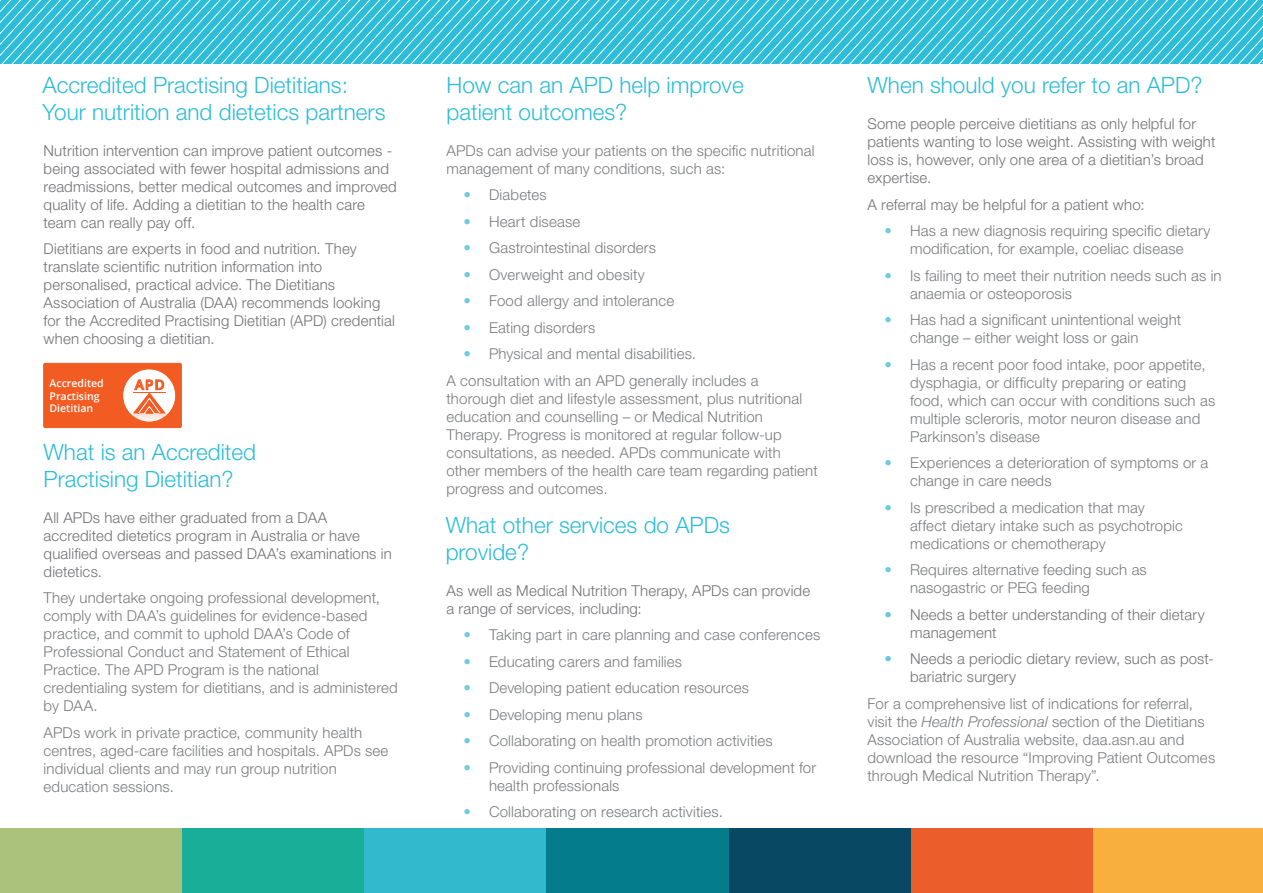
<style>
.page{position:relative;width:1263px;height:893px;background:#fff}
.page>*{position:absolute;margin:0;border:0;box-sizing:border-box;transform-origin:0 0}
.Heading_1{font:300 22.5px/27px "Helvetica Neue LT Pro";color:#2cbdd8}
.body{font:300 15px/18px "Helvetica Neue LT Std";letter-spacing:.01em;color:#797b7e}
.body-2{font:300 15px/18px "Helvetica Neue LT Std";letter-spacing:.01em;color:#717275}
.t1{font:300 15px "Helvetica Neue LT Pro";letter-spacing:.01em;color:#797b7e}
.t2{font:600 13.8px "Open Sans";color:#f25b21}
.t3{font:600 10.5px/12.8px "Open Sans";color:#fff}
.s1{font-family:"Helvetica Neue LT Pro";color:#6fcae0}
.s2{font-family:"Helvetica Neue LT Pro";color:#62c8de}
.s3{font-style:italic}
.s4{color:#6fcae0}
.s5{font-family:"Helvetica Neue LT Std"}
</style>
<div class="page">
<svg style="left:0;top:0;width:1263px;height:64px;background:#49c6dd"></svg>
<div style="left:0;top:829px;width:182px;height:64px;background:#abc27d"></div>
<div style="left:182px;top:829px;width:182px;height:64px;background:#18ae98"></div>
<div style="left:364px;top:829px;width:183px;height:64px;background:#33b9cd"></div>
<div style="left:729px;top:829px;width:182px;height:64px;background:#084862"></div>
<div style="left:911px;top:829px;width:182px;height:64px;background:#eb5d2a"></div>
<div style="left:1093px;top:829px;width:170px;height:64px;background:#f9af3e"></div>
<div style="left:547px;top:829px;width:182px;height:64px;background:#047c8c"></div>
<svg style="left:43px;top:363px;width:139px;height:66px;background:#f47a4c"></svg>
<p class="Heading_1" style="left:43px;top:71px;width:307px">Accredited Practising Dietitians:</p>
<p class="Heading_1" style="left:867px;top:71px;width:337px">When should you refer to an APD?</p>
<p class="Heading_1" style="left:43px;top:98px;width:344px">Your nutrition and dietetics partners</p>
<p class="Heading_1" style="left:446px;top:71px;width:299px">How can an APD help improve</p>
<p class="Heading_1" style="left:446px;top:98px;width:182px">patient outcomes?</p>
<p class="body-2" style="left:867px;top:114px;width:349px">Some people perceive dietitians as only helpful for patients wanting to lose weight. Assisting with weight loss is, however, only one area of a dietitian’s broad expertise.</p>
<p class="body-2" style="left:867px;top:195px;width:279px">A referral may be helpful for a patient who:</p>
<p class="body" style="left:884px;top:221px;width:328px;text-align:center"><span class="s1">•</span> Has a new diagnosis requiring specific dietary modification, for example, coeliac disease</p>
<p class="body" style="left:910px;top:266px;width:313px;text-indent:-26px"><span class="s1">•</span> Is failing to meet their nutrition needs such as in anaemia or osteoporosis</p>
<p class="body" style="left:910px;top:310px;width:273px;text-indent:-26px"><span class="s1">•</span> Has had a significant unintentional weight change – either weight loss or gain</p>
<p class="body" style="left:910px;top:355px;width:307px;text-indent:-26px"><span class="s1">•</span> Has a recent poor food intake, poor appetite, dysphagia, or difficulty preparing or eating food, which can occur with conditions such as multiple scleroris, motor neuron disease and Parkinson’s disease</p>
<p class="body" style="left:910px;top:453px;width:300px;text-indent:-26px"><span class="s1">•</span> Experiences a deterioration of symptoms or a change in care needs</p>
<p class="body" style="left:910px;top:498px;width:274px;text-indent:-26px"><span class="s1">•</span> Is prescribed a medication that may affect dietary intake such as psychotropic medications or chemotherapy</p>
<p class="body" style="left:910px;top:560px;width:238px;text-indent:-26px"><span class="s1">•</span> Requires alternative feeding such as nasogastric or PEG feeding</p>
<p class="body-2" style="left:910px;top:605px;width:296px;text-indent:-26px"><span class="s2">•</span> Needs a better understanding of their dietary management</p>
<p class="body-2" style="left:910px;top:649px;width:306px;text-indent:-26px"><span class="s2">•</span> Needs a periodic dietary review, such as post&shy;bariatric surgery</p>
<p class="body" style="left:867px;top:694px;width:349px">For a comprehensive list of indications for referral, visit the <span class="s3">Health Professional</span> section of the Dietitians Association of Australia website, daa.asn.au and download the resource “Improving Patient Outcomes through Medical Nutrition Therapy”.</p>
<p class="body-2" style="left:44px;top:141px;width:355px">Nutrition intervention can improve patient outcomes - being associated with fewer hospital admissions and readmissions, better medical outcomes and improved quality of life. Adding a dietitian to the health care team can really pay off.</p>
<p class="body-2" style="left:44px;top:240px;width:353px">Dietitians are experts in food and nutrition. They translate scientific nutrition information into personalised, practical advice. The Dietitians Association of Australia (DAA) recommends looking for the Accredited Practising Dietitian (APD) credential when choosing a dietitian.</p>
<p class="body" style="left:446px;top:141px;width:370px">APDs can advise your patients on the specific nutritional management of many conditions, such as:</p>
<p class="body" style="left:463px;top:186px;width:85px"><span class="s1">•</span> Diabetes</p>
<p class="t1" style="left:463px;top:212px;width:118px"><span class="s4">•</span> Heart disease</p>
<p class="t1" style="left:463px;top:239px;width:194px"><span class="s4">•</span> Gastrointestinal disorders</p>
<p class="t1" style="left:463px;top:265px;width:183px"><span class="s4">•</span> Overweight and obesity</p>
<p class="t1" style="left:463px;top:292px;width:212px"><span class="s4">•</span> Food allergy and intolerance</p>
<p class="t1" style="left:463px;top:318px;width:133px"><span class="s4">•</span> Eating disorders</p>
<p class="t1" style="left:463px;top:345px;width:234px"><span class="s4">•</span> Physical and mental disabilitie<span class="s5">s.</span></p>
<p class="body" style="left:446px;top:371px;width:373px">A consultation with an APD generally includes a thorough diet and lifestyle assessment, plus nutritional education and counselling – or Medical Nutrition Therapy. Progress is monitored at regular follow-up consultations, as needed. APDs communicate with other members of the health care team regarding patient progress and outcomes.</p>
<p class="t3" style="left:50px;top:376px;width:56px">Accredited<br>Practising<br>Dietitian</p>
<p class="t2" style="left:135px;top:375px;width:31px">APD</p>
<p class="Heading_1" style="left:44px;top:438px;width:214px">What is an Accredited</p>
<p class="Heading_1" style="left:44px;top:465px;width:192px">Practising Dietitian?</p>
<p class="body-2" style="left:44px;top:508px;width:350px">All APDs have either graduated from a DAA accredited dietetics program in Australia or have qualified overseas and passed DAA’s examinations in dietetics.</p>
<p class="body" style="left:44px;top:589px;width:356px">They undertake ongoing professional development, comply with DAA’s guidelines for evidence-based practice, and commit to uphold DAA’s Code of Professional Conduct and Statement of Ethical Practice. The APD Program is the national credentialing system for dietitians, and is administered by DAA.</p>
<p class="body" style="left:44px;top:723px;width:346px">APDs work in private practice, community health centres, aged-care facilities and hospitals. APDs see individual clients and may run group nutrition education sessions.</p>
<p class="Heading_1" style="left:446px;top:511px;width:286px">What other services do APDs provide?</p>
<p class="body-2" style="left:446px;top:581px;width:365px">As well as Medical Nutrition Therapy, APDs can provide a range of services, including:</p>
<p class="body" style="left:463px;top:626px;width:358px"><span class="s1">•</span> Taking part in care planning and case conferences</p>
<p class="body" style="left:463px;top:652px;width:220px"><span class="s1">•</span> Educating carers and families</p>
<p class="body" style="left:463px;top:679px;width:287px"><span class="s1">•</span> Developing patient education resources</p>
<p class="body" style="left:463px;top:705px;width:181px"><span class="s1">•</span> Developing menu plans</p>
<p class="body" style="left:463px;top:732px;width:311px"><span class="s1">•</span> Collaborating on health promotion activities</p>
<p class="body" style="left:489px;top:758px;width:329px;text-indent:-26px"><span class="s1">•</span> Providing continuing professional development for health professionals</p>
<p class="body" style="left:463px;top:803px;width:261px"><span class="s1">•</span> Collaborating on research activities.</p>
</div>
